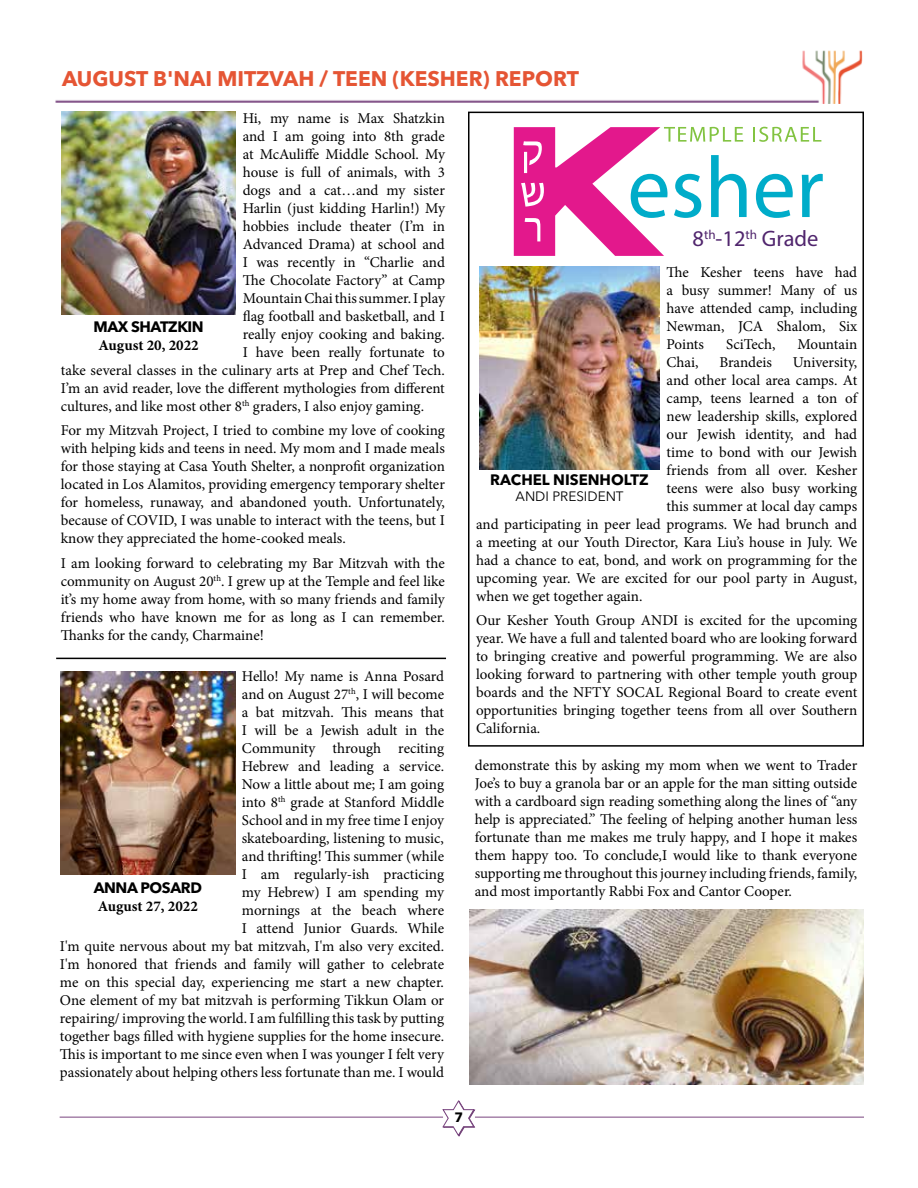
<style>
.page{position:relative;width:918px;height:1188px;background:#fff}
.page>*{position:absolute;margin:0;border:0;box-sizing:border-box;transform-origin:0 0}
.t1{font:22.5px "Myriad Pro";color:#50256d}
.t2{font:700 21px "Avenir Next LT Pro";color:#e55534}
.t3{font:15px/18px "Minion Pro";letter-spacing:-.005em;color:#000;text-align:justify}
.t4{font:700 15px "Minion Pro";color:#000}
.t5{font:700 15px "Avenir Next LT Pro";letter-spacing:-.03em;color:#000}
.t6{font:700 15px "Avenir Next LT Pro";color:#000}
.t7{font:13.5px "Avenir Next LT Pro";color:#000}
.t8{font:700 13.5px "Avenir Next LT Pro";color:#000}
</style>
<div class="page">
<svg style="left:443px;top:1100px;width:32px;height:37px"></svg>
<hr style="left:475px;top:1117px;width:389px;height:1px;background:#79457f">
<hr style="left:60px;top:1117px;width:383px;height:1px;background:#79457f">
<img style="left:55px;top:50px;width:808px;height:54px">
<img style="left:61px;top:112px;width:175px;height:203px">
<img style="left:61px;top:671px;width:174px;height:203px">
<img style="left:479px;top:267px;width:181px;height:203px">
<svg style="left:756px;top:174px;width:37px;height:44px"></svg>
<svg style="left:802px;top:174px;width:21px;height:43px"></svg>
<svg style="left:753px;top:127px;width:68px;height:15px"></svg>
<svg style="left:514px;top:127px;width:233px;height:129px"></svg>
<div style="left:468px;top:112px;width:396px;height:635px;border:2px solid #000"></div>
<hr style="left:56px;top:658px;width:390px;height:1px;background:#000">
<img style="left:469px;top:910px;width:395px;height:175px">
<h2 class="t2" style="left:62px;top:66px;width:518px">AUGUST B'NAI MITZVAH / TEEN (KESHER) REPORT</h2>
<p class="t3" style="left:243px;top:109px;width:204px">Hi, my name is Max Shatzkin</p>
<p class="t3" style="left:243px;top:127px;width:204px">and I am going into 8th grade</p>
<p class="t3" style="left:243px;top:145px;width:204px">at McAuliffe Middle School. My</p>
<p class="t3" style="left:243px;top:163px;width:204px">house is full of animals, with 3</p>
<p class="t3" style="left:243px;top:181px;width:204px">dogs and a cat…and my sister</p>
<p class="t3" style="left:243px;top:199px;width:204px">Harlin (just kidding Harlin!) My</p>
<p class="t3" style="left:243px;top:217px;width:204px">hobbies include theater (I’m in</p>
<p class="t3" style="left:243px;top:235px;width:204px">Advanced Drama) at school and</p>
<p class="t3" style="left:243px;top:253px;width:204px">I was recently in “Charlie and</p>
<p class="t3" style="left:243px;top:271px;width:204px">The Chocolate Factory” at Camp</p>
<p class="t3" style="left:243px;top:289px;width:204px">Mountain Chai this summer. I play</p>
<p class="t3" style="left:243px;top:307px;width:204px">flag football and basketball, and I</p>
<p class="t3" style="left:243px;top:325px;width:204px">really enjoy cooking and baking.</p>
<p class="t3" style="left:243px;top:343px;width:204px">I have been really fortunate to</p>
<p class="t3" style="left:61px;top:361px;width:386px">take several classes in the culinary arts at Prep and Chef Tech.</p>
<p class="t3" style="left:61px;top:379px;width:386px">I’m an avid reader, love the different mythologies from different</p>
<p class="t3" style="left:61px;top:397px;width:365px">cultures, and like most other 8<sup>th</sup> graders, I also enjoy gaming.</p>
<p class="t3" style="left:61px;top:422px;width:386px">For my Mitzvah Project, I tried to combine my love of cooking with helping kids and teens in need. My mom and I made meals for those staying at Casa Youth Shelter, a nonprofit organization located in Los Alamitos, providing emergency temporary shelter for homeless, runaway, and abandoned youth. Unfortunately, because of COVID, I was unable to interact with the teens, but I know they appreciated the home-cooked meals.</p>
<p class="t3" style="left:61px;top:554px;width:386px">I am looking forward to celebrating my Bar Mitzvah with the community on August 20<sup>th</sup>. I grew up at the Temple and feel like it’s my home away from home, with so many friends and family friends who have known me for as long as I can remember.<br>Thanks for the candy, Charmaine!</p>
<p class="t3" style="left:60px;top:667px;width:386px;text-align:right">Hello! My name is Anna Posard<br>and on August 27<sup>th</sup>, I will become<br>a bat mitzvah. This means that<br>I will be a Jewish adult in the<br>Community through reciting<br>Hebrew and leading a service.<br>Now a little about me; I am going<br>into 8<sup>th</sup> grade at Stanford Middle<br>School and in my free time I enjoy<br>skateboarding, listening to music,<br>and thrifting! This summer (while<br>I am regularly-ish practicing<br>my Hebrew) I am spending my<br>mornings at the beach where<br>I attend Junior Guards. While<br>I'm quite nervous about my bat mitzvah, I'm also very excited.<br>I'm honored that friends and family will gather to celebrate me on this special day, experiencing me start a new chapter.<br>One element of my bat mitzvah is performing Tikkun Olam or repairing/ improving the world. I am fulfilling this task by putting together bags filled with hygiene supplies for the home insecure.<br>This is important to me since even when I was younger I felt very passionately about helping others less fortunate than me. I would</p>
<h1 class="t1" style="left:693px;top:225px;width:127px">8<sup>th</sup>-12<sup>th</sup> Grade</h1>
<p class="t3" style="left:667px;top:263px;width:192px">The Kesher teens have had a busy summer! Many of us have attended camp, including Newman, JCA Shalom, Six Points</p>
<p class="t5" style="left:94px;top:317px;width:112px">MAX SHATZKIN</p>
<p class="t4" style="left:99px;top:334px;width:102px">August 20, 2022</p>
<p class="t3" style="left:726px;top:335px;width:51px">SciTech,</p>
<p class="t3" style="left:798px;top:335px;width:61px">Mountain</p>
<p class="t3" style="left:667px;top:353px;width:33px">Chai,</p>
<p class="t3" style="left:719px;top:353px;width:54px">Brandeis</p>
<p class="t3" style="left:793px;top:353px;width:66px">University,</p>
<p class="t3" style="left:667px;top:371px;width:192px">and other local area camps. At</p>
<p class="t3" style="left:667px;top:389px;width:192px">camp, teens learned a ton of</p>
<p class="t3" style="left:667px;top:407px;width:192px">new leadership skills, explored</p>
<p class="t3" style="left:667px;top:425px;width:192px">our Jewish identity, and had</p>
<p class="t3" style="left:667px;top:443px;width:192px">time to bond with our Jewish</p>
<p class="t3" style="left:667px;top:461px;width:192px">friends from all over. Kesher</p>
<p class="t3" style="left:667px;top:479px;width:192px">teens were also busy working</p>
<p class="t3" style="left:667px;top:497px;width:192px">this summer at local day camps</p>
<p class="t3" style="left:476px;top:515px;width:383px">and participating in peer lead programs. We had brunch and</p>
<p class="t3" style="left:476px;top:533px;width:383px">a meeting at our Youth Director, Kara Liu’s house in July. We</p>
<p class="t3" style="left:476px;top:551px;width:383px">had a chance to eat, bond, and work on programming for the</p>
<p class="t3" style="left:476px;top:569px;width:383px">upcoming year. We are excited for our pool party in August,</p>
<p class="t3" style="left:476px;top:587px;width:168px">when we get together again.</p>
<p class="t3" style="left:476px;top:612px;width:383px">Our Kesher Youth Group ANDI is excited for the upcoming year. We have a full and talented board who are looking forward to bringing creative and powerful programming. We are also looking forward to partnering with other temple youth group boards and the NFTY SOCAL Regional Board to create event opportunities bringing together teens from all over Southern California.</p>
<p class="t6" style="left:490px;top:471px;width:160px">RACHEL NISENHOLTZ</p>
<p class="t7" style="left:516px;top:489px;width:110px">ANDI PRESIDENT</p>
<p class="t3" style="left:475px;top:756px;width:384px">demonstrate this by asking my mom when we went to Trader Joe’s to buy a granola bar or an apple for the man sitting outside with a cardboard sign reading something along the lines of “any help is appreciated.” The feeling of helping another human less fortunate than me makes me truly happy, and I hope it makes them happy too. To conclude,I would like to thank everyone supporting me throughout this journey including friends, family, and most importantly Rabbi Fox and Cantor Cooper.</p>
<p class="t5" style="left:94px;top:879px;width:110px">ANNA POSARD</p>
<p class="t4" style="left:98px;top:896px;width:102px">August 27, 2022</p>
<p class="t8" style="left:455px;top:1109px;width:10px">7</p>
</div>
